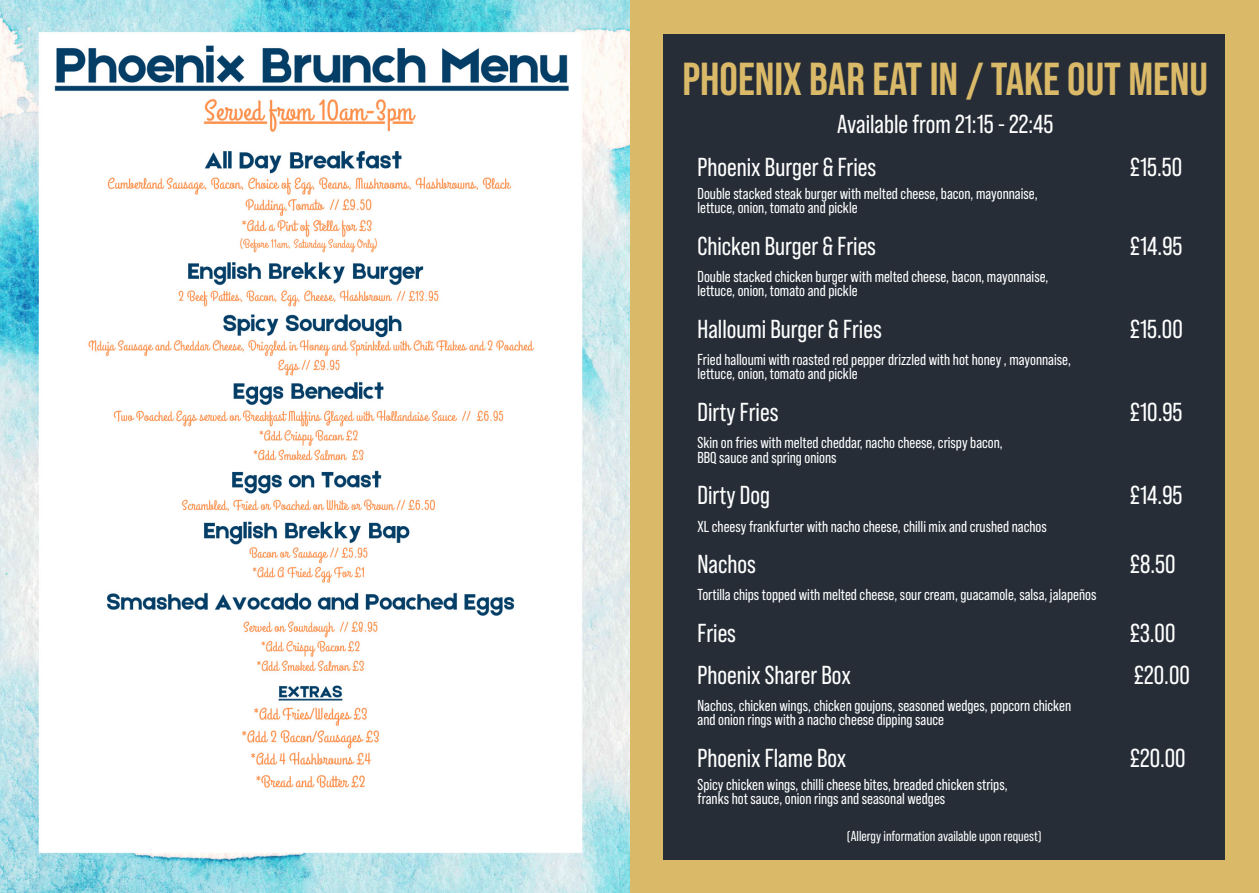
<style>
.page{position:relative;width:1259px;height:893px;background:#fff}
.page>*{position:absolute;margin:0;border:0;box-sizing:border-box;transform-origin:0 0}
.t1{font:700 46.2px "Bebas Neue Pro";color:#dab968}
.t2{font:25.95px "Bebas Neue Pro";color:#fff}
.t3{font:15.9px/14.4px "Bebas Neue Pro";color:#fff}
.t4{font:14.4px "Bebas Neue Pro";color:#fff}
</style>
<div class="page">
<div style="left:629px;top:0;width:630px;height:893px;background:#dab968"></div>
<div style="left:663px;top:34px;width:562px;height:825px;background:#262d37"></div>
<img style="left:0;top:0;width:629px;height:893px">
<h1 class="t1" style="left:682px;top:53px;width:527px">PHOENIX BAR EAT IN / TAKE OUT MENU</h1>
<h2 class="t2" style="left:837px;top:109px;width:218px">Available from 21:15 - 22:45</h2>
<h2 class="t2" style="left:697px;top:152px;width:180px">Phoenix Burger &amp; Fries</h2>
<h2 class="t2" style="left:1129px;top:152px;width:54px">£15.50</h2>
<p class="t3" style="left:697px;top:186px;width:341px">Double stacked steak burger with melted cheese, bacon, mayonnaise, lettuce, onion, tomato and pickle</p>
<h2 class="t2" style="left:697px;top:231px;width:180px">Chicken Burger &amp; Fries</h2>
<h2 class="t2" style="left:1129px;top:231px;width:54px">£14.95</h2>
<p class="t3" style="left:697px;top:269px;width:352px">Double stacked chicken burger with melted cheese, bacon, mayonnaise, lettuce, onion, tomato and pickle</p>
<h2 class="t2" style="left:697px;top:314px;width:186px">Halloumi Burger &amp; Fries</h2>
<h2 class="t2" style="left:1129px;top:314px;width:55px">£15.00</h2>
<p class="t3" style="left:697px;top:352px;width:375px">Fried halloumi with roasted red pepper drizzled with hot honey , mayonnaise, lettuce, onion, tomato and pickle</p>
<h2 class="t2" style="left:697px;top:397px;width:82px">Dirty Fries</h2>
<h2 class="t2" style="left:1129px;top:397px;width:54px">£10.95</h2>
<p class="t3" style="left:697px;top:435px;width:307px">Skin on fries with melted cheddar, nacho cheese, crispy bacon,<br>BBQ sauce and spring onions</p>
<h2 class="t2" style="left:697px;top:481px;width:74px">Dirty Dog</h2>
<h2 class="t2" style="left:1129px;top:481px;width:54px">£14.95</h2>
<p class="t3" style="left:697px;top:519px;width:351px">XL cheesy frankfurter with nacho cheese, chilli mix and crushed nachos</p>
<h2 class="t2" style="left:697px;top:549px;width:60px">Nachos</h2>
<h2 class="t2" style="left:1129px;top:549px;width:47px">£8.50</h2>
<p class="t3" style="left:697px;top:587px;width:400px">Tortilla chips topped with melted cheese, sour cream, guacamole, salsa, jalapeños</p>
<h2 class="t2" style="left:697px;top:618px;width:40px">Fries</h2>
<h2 class="t2" style="left:1129px;top:618px;width:47px">£3.00</h2>
<h2 class="t2" style="left:697px;top:660px;width:155px">Phoenix Sharer Box</h2>
<h2 class="t2" style="left:1134px;top:660px;width:57px">£20.00</h2>
<p class="t3" style="left:697px;top:698px;width:375px">Nachos, chicken wings, chicken goujons, seasoned wedges, popcorn chicken and onion rings with a nacho cheese dipping sauce</p>
<h2 class="t2" style="left:697px;top:743px;width:150px">Phoenix Flame Box</h2>
<h2 class="t2" style="left:1129px;top:743px;width:57px">£20.00</h2>
<p class="t3" style="left:697px;top:777px;width:312px">Spicy chicken wings, chilli cheese bites, breaded chicken strips, franks hot sauce, onion rings and seasonal wedges</p>
<p class="t4" style="left:847px;top:828px;width:196px">(Allergy information available upon request)</p>
</div>
